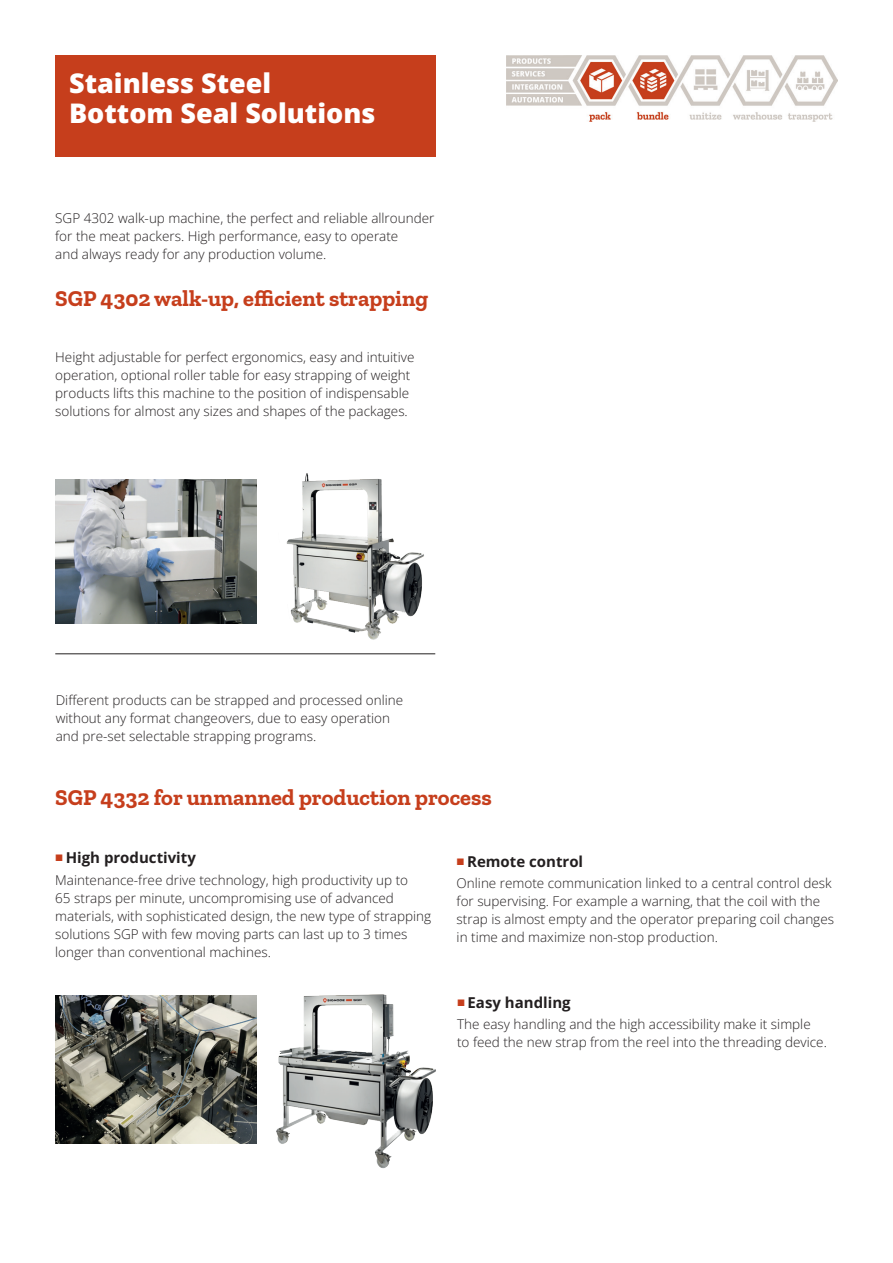
<style>
.page{position:relative;width:893px;height:1263px;background:#fff}
.page>*{position:absolute;margin:0;border:0;box-sizing:border-box;transform-origin:0 0}
.t1{font:800 27px/30px "Open Sans";color:#fff}
.t2{font:700 22.5px "Zilla Slab";color:#c63e1c}
.t3{font:700 15px "Open Sans";color:#231f20}
.t4{font:300 13.5px/18px "Open Sans";color:#231f20}
</style>
<div class="page">
<img style="left:56px;top:995px;width:201px;height:149px">
<img style="left:286px;top:473px;width:138px;height:167px">
<img style="left:55px;top:479px;width:201px;height:145px">
<img style="left:276px;top:994px;width:160px;height:175px">
<div style="left:55px;top:55px;width:381px;height:102px;background:#c63e1c"></div>
<hr style="left:55px;top:653px;width:380px;height:1px;background:#231f20">
<img style="left:506px;top:56px;width:332px;height:65px">
<h1 class="t1" style="left:69px;top:67px;width:308px">Stainless Steel<br>Bottom Seal Solutions</h1>
<p class="t4" style="left:55px;top:209px;width:381px">SGP 4302 walk-up machine, the perfect and reliable allrounder for the meat packers. High performance, easy to operate<br>and always ready for any production volume.</p>
<h2 class="t2" style="left:55px;top:285px;width:374px">SGP 4302 walk-up, efficient strapping</h2>
<p class="t4" style="left:55px;top:347px;width:361px">Height adjustable for perfect ergonomics, easy and intuitive operation, optional roller table for easy strapping of weight products lifts this machine to the position of indispensable solutions for almost any sizes and shapes of the packages.</p>
<p class="t4" style="left:56px;top:691px;width:349px">Different products can be strapped and processed online without any format changeovers, due to easy operation and pre-set selectable strapping programs.</p>
<h2 class="t2" style="left:55px;top:785px;width:438px">SGP 4332 for unmanned production process</h2>
<p class="t3" style="left:66px;top:848px;width:132px">High productivity</p>
<p class="t4" style="left:55px;top:870px;width:377px">Maintenance-free drive technology, high productivity up to<br>65 straps per minute, uncompromising use of advanced materials, with sophisticated design, the new type of strapping solutions SGP with few moving parts can last up to 3 times longer than conventional machines.</p>
<p class="t3" style="left:467px;top:851px;width:118px">Remote control</p>
<p class="t4" style="left:457px;top:874px;width:379px">Online remote communication linked to a central control desk for supervising. For example a warning, that the coil with the strap is almost empty and the operator preparing coil changes in time and maximize non-stop production.</p>
<p class="t3" style="left:468px;top:992px;width:105px">Easy handling</p>
<p class="t4" style="left:457px;top:1015px;width:371px">The easy handling and the high accessibility make it simple<br>to feed the new strap from the reel into the threading device.</p>
</div>
